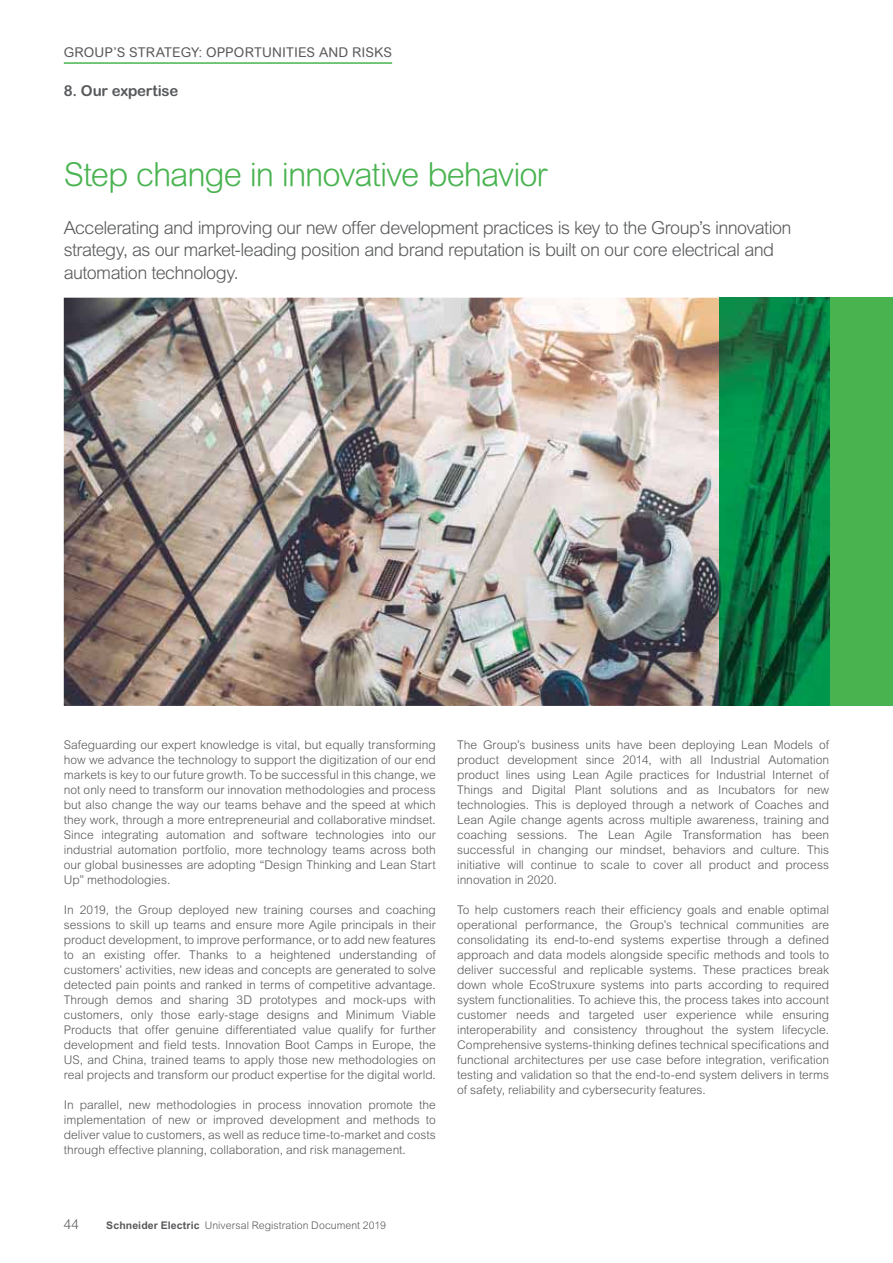
<style>
.page{position:relative;width:893px;height:1263px;background:#fff}
.page>*{position:absolute;margin:0;border:0;box-sizing:border-box;transform-origin:0 0}
.t1{font:300 33px "Arial Rounded MT Pro";letter-spacing:-.03em;color:#49b350}
.t2{font:300 18px/22.5px "Arial MT Pro";letter-spacing:-.03em;color:#58595b}
.t3{font:700 15px "Arial Rounded MT Pro";letter-spacing:-.02em;color:#58595b}
.t4{font:13.5px "Arial Rounded MT Pro";letter-spacing:.01em;color:#58595b}
.t5{font:300 13.5px "Arial MT Pro";color:#58595b}
.t6{font:300 12px/15px "Arial MT Pro";color:#58595b;text-align:justify}
.t7{font:300 10.5px "Arial MT Pro";letter-spacing:.005em;color:#58595b}
.s1{font-weight:700}
</style>
<div class="page">
<hr style="left:64px;top:62px;width:328px;height:2px;background:#49b350">
<img style="left:64px;top:298px;width:655px;height:408px">
<div style="left:829px;top:298px;width:64px;height:408px;background:#49b350"></div>
<img style="left:719px;top:298px;width:110px;height:408px">
<p class="t4" style="left:64px;top:48px;width:330px">GROUP’S STRATEGY: OPPORTUNITIES AND RISKS</p>
<p class="t3" style="left:64px;top:85px;width:116px">8. Our expertise</p>
<h1 class="t1" style="left:64px;top:162px;width:485px">Step change in innovative behavior</h1>
<h2 class="t2" style="left:64px;top:218px;width:729px">Accelerating and improving our new offer development practices is key to the Group’s innovation strategy, as our market-leading position and brand reputation is built on our core electrical and automation technology.</h2>
<p class="t6" style="left:64px;top:738px;width:374px">Safeguarding our expert knowledge is vital, but equally transforming how we advance the technology to support the digitization of our end markets is key to our future growth. To be successful in this change, we not only need to transform our innovation methodologies and process but also change the way our teams behave and the speed at which they work, through a more entrepreneurial and collaborative mindset.<br>Since integrating automation and software technologies into our industrial automation portfolio, more technology teams across both our global businesses are adopting “Design Thinking and Lean Start Up” methodologies.</p>
<p class="t6" style="left:64px;top:903px;width:374px">In 2019, the Group deployed new training courses and coaching sessions to skill up teams and ensure more Agile principals in their product development, to improve performance, or to add new features to an existing offer. Thanks to a heightened understanding of customers’ activities, new ideas and concepts are generated to solve detected pain points and ranked in terms of competitive advantage.<br>Through demos and sharing 3D prototypes and mock-ups with customers, only those early-stage designs and Minimum Viable Products that offer genuine differentiated value qualify for further development and field tests. Innovation Boot Camps in Europe, the US, and China, trained teams to apply those new methodologies on real projects and transform our product expertise for the digital world.</p>
<p class="t6" style="left:64px;top:1098px;width:374px">In parallel, new methodologies in process innovation promote the implementation of new or improved development and methods to deliver value to customers, as well as reduce time-to-market and costs through effective planning, collaboration, and risk management.</p>
<p class="t6" style="left:457px;top:738px;width:374px">The Group’s business units have been deploying Lean Models of product development since 2014, with all Industrial Automation product lines using Lean Agile practices for Industrial Internet of Things and Digital Plant solutions and as Incubators for new technologies. This is deployed through a network of Coaches and Lean Agile change agents across multiple awareness, training and coaching sessions. The Lean Agile Transformation has been successful in changing our mindset, behaviors and culture. This initiative will continue to scale to cover all product and process innovation in 2020.</p>
<p class="t6" style="left:457px;top:903px;width:374px">To help customers reach their efficiency goals and enable optimal operational performance, the Group’s technical communities are consolidating its end-to-end systems expertise through a defined approach and data models alongside specific methods and tools to deliver successful and replicable systems. These practices break down whole EcoStruxure systems into parts according to required system functionalities. To achieve this, the process takes into account customer needs and targeted user experience while ensuring interoperability and consistency throughout the system lifecycle.<br>Comprehensive systems-thinking defines technical specifications and functional architectures per use case before integration, verification testing and validation so that the end-to-end system delivers in terms of safety, reliability and cybersecurity features.</p>
<p class="t5" style="left:64px;top:1219px;width:17px">44</p>
<p class="t7" style="left:106px;top:1221px;width:281px"><span class="s1">Schneider Electric</span> Universal Registration Document 2019</p>
</div>
